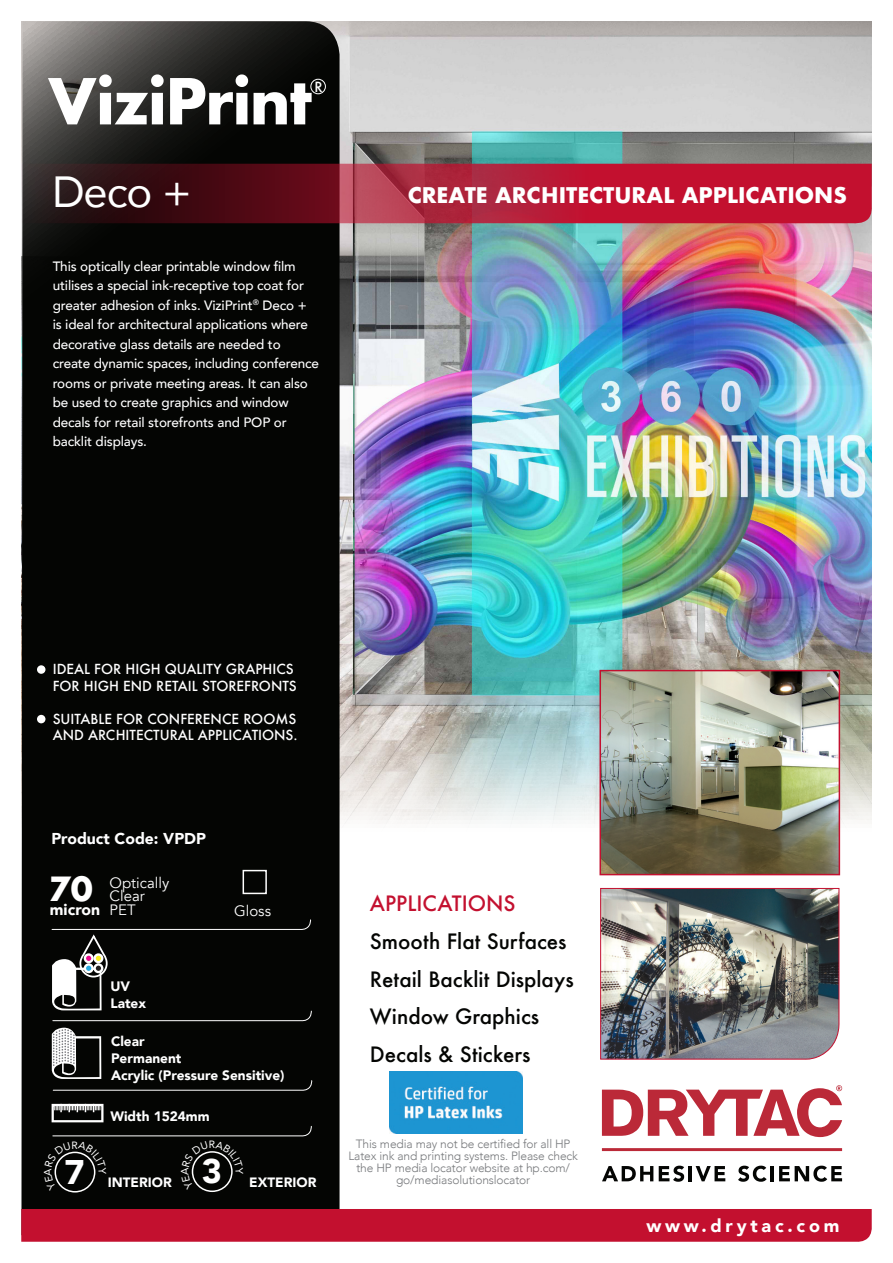
<style>
.page{position:relative;width:893px;height:1263px;background:#fff}
.page>*{position:absolute;margin:0;border:0;box-sizing:border-box;transform-origin:0 0}
.t1{font:700 61.5px "Futura";letter-spacing:-.025em;color:#fff}
.t2{font:43.5px "Avenir";color:#fff}
.t3{font:900 34.05px "Avenir";color:#fff}
.t4{font:700 32.4px "Futura";color:#fff}
.t5{font:700 21px "Futura";color:#fff}
.t6{font:500 20.55px "Futura";color:#040503}
.t7{font:500 20.55px "Futura";color:#c3102f}
.t8{font:900 18px "Avenir";letter-spacing:.21em;color:#fff}
.t9{font:900 15.75px "Avenir";color:#fff}
.t10{font:15px "Avenir";color:#fff}
.t11{font:900 13.65px "Avenir";color:#fff}
.t12{font:500 13.65px "Futura";color:#fff}
.t13{font:500 13.5px/19.5px "Avenir";letter-spacing:-.01em;color:#fff}
.t14{font:500 13.5px/16.5px "Futura";color:#fff}
.t15{font:900 13.5px "Avenir";color:#fff}
.t16{font:300 12px/12px "Avenir";letter-spacing:-.01em;color:#76787b;text-align:center}
</style>
<div class="page">
<img style="left:340px;top:21px;width:532px;height:825px">
<svg style="left:21px;top:21px;width:319px;height:1188px;background:#0c0c0a"></svg>
<div style="left:37px;top:665px;width:8px;height:9px;background:#fff;border-radius:50%"></div>
<div style="left:37px;top:715px;width:8px;height:8px;background:#fff;border-radius:50%"></div>
<div style="left:310px;top:79px;width:16px;height:15px;border:1px solid #fff;border-radius:50%"></div>
<svg style="left:21px;top:164px;width:851px;height:60px;background:#8e192d"></svg>
<div style="left:21px;top:1209px;width:851px;height:33px;background:#c3102f"></div>
<img style="left:600px;top:888px;width:240px;height:172px">
<img style="left:602px;top:673px;width:235px;height:199px">
<div style="left:599px;top:670px;width:241px;height:205px;border:2px solid #c3102f"></div>
<svg style="left:602px;top:1085px;width:240px;height:52px"></svg>
<svg style="left:602px;top:1166px;width:51px;height:15px"></svg>
<svg style="left:659px;top:1166px;width:25px;height:16px"></svg>
<hr style="left:689px;top:1166px;width:3px;height:15px;background:#040503">
<svg style="left:696px;top:1166px;width:29px;height:15px"></svg>
<svg style="left:738px;top:1166px;width:29px;height:16px"></svg>
<hr style="left:770px;top:1166px;width:4px;height:15px;background:#040503">
<svg style="left:779px;top:1166px;width:63px;height:16px"></svg>
<hr style="left:602px;top:1148px;width:240px;height:3px;background:#bb2938">
<div style="left:243px;top:870px;width:24px;height:24px;border:2px solid #fff"></div>
<div style="left:52px;top:1104px;width:52px;height:18px;border:2px solid #fff"></div>
<svg style="left:54px;top:1104px;width:46px;height:8px"></svg>
<svg style="left:52px;top:1027px;width:261px;height:64px;background:#171816"></svg>
<svg style="left:51px;top:919px;width:262px;height:102px;background:#161715"></svg>
<img style="left:389px;top:1071px;width:134px;height:63px">
<div style="left:55px;top:1151px;width:40px;height:41px;border:2px solid #fff;border-radius:50%"></div>
<div style="left:192px;top:1151px;width:41px;height:41px;border:2px solid #fff;border-radius:50%"></div>
<div style="left:44px;top:1125px;width:269px;height:66px;background:#040503"></div>
<p class="t1" style="left:48px;top:57px;width:266px">ViziPrint</p>
<p class="t12" style="left:315px;top:78px;width:10px">R</p>
<p class="t2" style="left:52px;top:157px;width:140px">Deco +</p>
<p class="t13" style="left:53px;top:256px;width:268px">This optically clear printable window film utilises a special ink-receptive top coat for greater adhesion of inks. ViziPrint<sup>®</sup> Deco + is ideal for architectural applications where decorative glass details are needed to create dynamic spaces, including conference rooms or private meeting areas. It can also be used to create graphics and window decals for retail storefronts and POP or backlit displays.</p>
<p class="t5" style="left:408px;top:180px;width:441px">CREATE ARCHITECTURAL APPLICATIONS</p>
<p class="t14" style="left:53px;top:661px;width:246px">IDEAL FOR HIGH QUALITY GRAPHICS<br>FOR HIGH END RETAIL STOREFRONTS</p>
<p class="t14" style="left:53px;top:710px;width:246px">SUITABLE FOR CONFERENCE ROOMS<br>AND ARCHITECTURAL APPLICATIONS.</p>
<p class="t9" style="left:51px;top:825px;width:156px">Product Code: VPDP</p>
<p class="t4" style="left:49px;top:865px;width:46px">70</p>
<p class="t9" style="left:50px;top:896px;width:52px">micron</p>
<p class="t10" style="left:110px;top:874px;width:61px">Optically</p>
<p class="t10" style="left:110px;top:887px;width:37px">Clear</p>
<p class="t10" style="left:110px;top:901px;width:28px">PET</p>
<p class="t11" style="left:110px;top:974px;width:21px">UV</p>
<p class="t11" style="left:110px;top:991px;width:37px">Latex</p>
<p class="t10" style="left:234px;top:902px;width:38px">Gloss</p>
<p class="t11" style="left:111px;top:1029px;width:35px">Clear</p>
<p class="t11" style="left:111px;top:1046px;width:72px">Permanent</p>
<p class="t11" style="left:111px;top:1063px;width:175px">Acrylic (Pressure Sensitive)</p>
<p class="t3" style="left:65px;top:1142px;width:22px">7</p>
<p class="t11" style="left:110px;top:1104px;width:101px">Width 1524mm</p>
<p class="t15" style="left:108px;top:1170px;width:65px">INTERIOR</p>
<p class="t3" style="left:202px;top:1142px;width:22px">3</p>
<p class="t15" style="left:249px;top:1171px;width:69px">EXTERIOR</p>
<p class="t7" style="left:370px;top:889px;width:147px">APPLICATIONS</p>
<p class="t6" style="left:370px;top:927px;width:198px">Smooth Flat Surfaces</p>
<p class="t6" style="left:370px;top:965px;width:205px">Retail Backlit Displays</p>
<p class="t6" style="left:370px;top:1003px;width:171px">Window Graphics</p>
<p class="t6" style="left:370px;top:1040px;width:162px">Decals &amp; Stickers</p>
<p class="t16" style="left:348px;top:1137px;width:231px">This media may not be certified for all HP<br>Latex ink and printing systems. Please check the HP media locator website at hp.com/</p>
<p class="t16" style="left:396px;top:1173px;width:136px">go/mediasolutionslocator</p>
<p class="t8" style="left:646px;top:1210px;width:195px">www.drytac.com</p>
</div>
